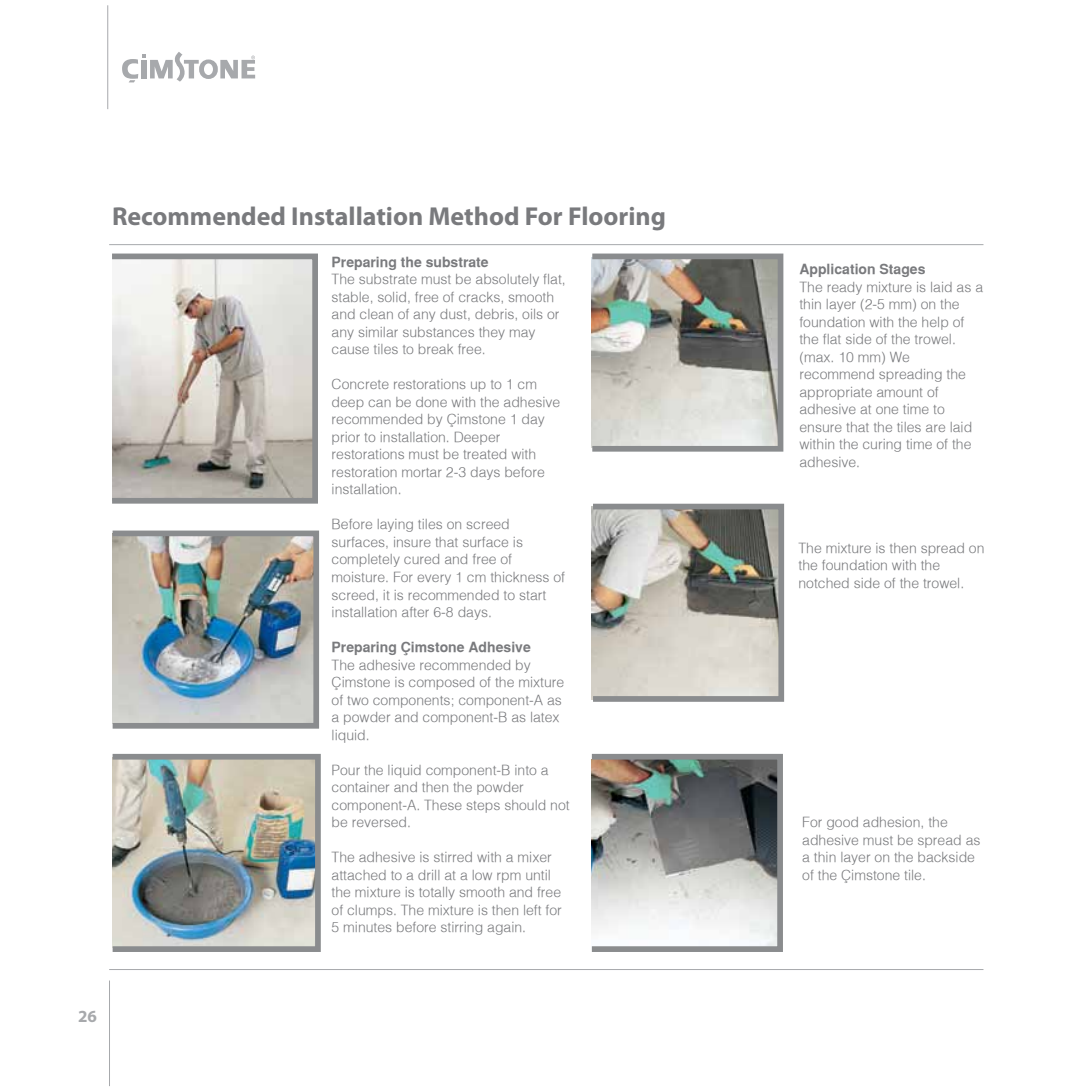
<style>
.page{position:relative;width:1067px;height:1092px;background:#fff}
.page>*{position:absolute;margin:0;border:0;box-sizing:border-box;transform-origin:0 0}
.t1{font:700 25.9px "Myriad Pro";color:#797a7d}
.t2{font:700 16.97px "Myriad Pro";color:#a7a9ac}
.t3{font:300 14px/17.5px "Helvetica";color:#797a7d}
.t4{font:700 14px "Helvetica";color:#797a7d}
</style>
<div class="page">
<svg style="left:122px;top:52px;width:133px;height:30px"></svg>
<hr style="left:107px;top:5px;width:1px;height:104px;background:#a7a9ac">
<hr style="left:109px;top:980px;width:1px;height:105px;background:#a7a9ac">
<img style="left:596px;top:760px;width:180px;height:184px">
<div style="left:589px;top:753px;width:194px;height:198px;border:6px solid #8a8c8e"></div>
<img style="left:597px;top:510px;width:180px;height:184px">
<div style="left:590px;top:503px;width:194px;height:198px;border:6px solid #8a8c8e"></div>
<img style="left:596px;top:260px;width:180px;height:184px">
<div style="left:589px;top:253px;width:194px;height:198px;border:6px solid #8a8c8e"></div>
<img style="left:116px;top:260px;width:195px;height:236px">
<div style="left:109px;top:253px;width:209px;height:250px;border:6px solid #8a8c8e"></div>
<img style="left:117px;top:537px;width:195px;height:184px">
<div style="left:110px;top:530px;width:209px;height:198px;border:6px solid #8a8c8e"></div>
<img style="left:117px;top:760px;width:197px;height:184px">
<div style="left:110px;top:753px;width:211px;height:198px;border:6px solid #8a8c8e"></div>
<hr style="left:109px;top:244px;width:874px;height:1px;background:#a7a9ac">
<hr style="left:109px;top:969px;width:874px;height:1px;background:#a7a9ac">
<h1 class="t1" style="left:112px;top:199px;width:555px">Recommended Installation Method For Flooring</h1>
<p class="t4" style="left:331px;top:253px;width:159px">Preparing the substrate</p>
<p class="t3" style="left:331px;top:270px;width:236px">The substrate must be absolutely flat, stable, solid, free of cracks, smooth and clean of any dust, debris, oils or any similar substances they may cause tiles to break free.</p>
<p class="t3" style="left:331px;top:375px;width:230px">Concrete restorations up to 1 cm deep can be done with the adhesive recommended by Çimstone 1 day prior to installation. Deeper restorations must be treated with restoration mortar 2-3 days before installation.</p>
<p class="t3" style="left:331px;top:515px;width:235px">Before laying tiles on screed surfaces, insure that surface is completely cured and free of moisture. For every 1 cm thickness of screed, it is recommended to start installation after 6-8 days.</p>
<p class="t4" style="left:331px;top:638px;width:201px">Preparing Çimstone Adhesive</p>
<p class="t3" style="left:331px;top:655px;width:234px">The adhesive recommended by<br>Çimstone is composed of the mixture of two components; component-A as a powder and component-B as latex liquid.</p>
<p class="t3" style="left:331px;top:760px;width:240px">Pour the liquid component-B into a container and then the powder component-A. These steps should not be reversed.</p>
<p class="t3" style="left:331px;top:848px;width:232px">The adhesive is stirred with a mixer attached to a drill at a low rpm until the mixture is totally smooth and free of clumps. The mixture is then left for 5 minutes before stirring again.</p>
<p class="t2" style="left:78px;top:1005px;width:20px">26</p>
<p class="t4" style="left:799px;top:261px;width:128px">Application Stages</p>
<p class="t3" style="left:799px;top:277px;width:185px">The ready mixture is laid as a thin layer (2-5 mm) on the foundation with the help of the flat side of the trowel. (max. 10 mm) We recommend spreading the appropriate amount of adhesive at one time to ensure that the tiles are laid within the curing time of the adhesive.</p>
<p class="t3" style="left:798px;top:538px;width:187px">The mixture is then spread on the foundation with the notched side of the trowel.</p>
<p class="t3" style="left:802px;top:812px;width:180px">For good adhesion, the adhesive must be spread as a thin layer on the backside of the Çimstone tile.</p>
</div>
